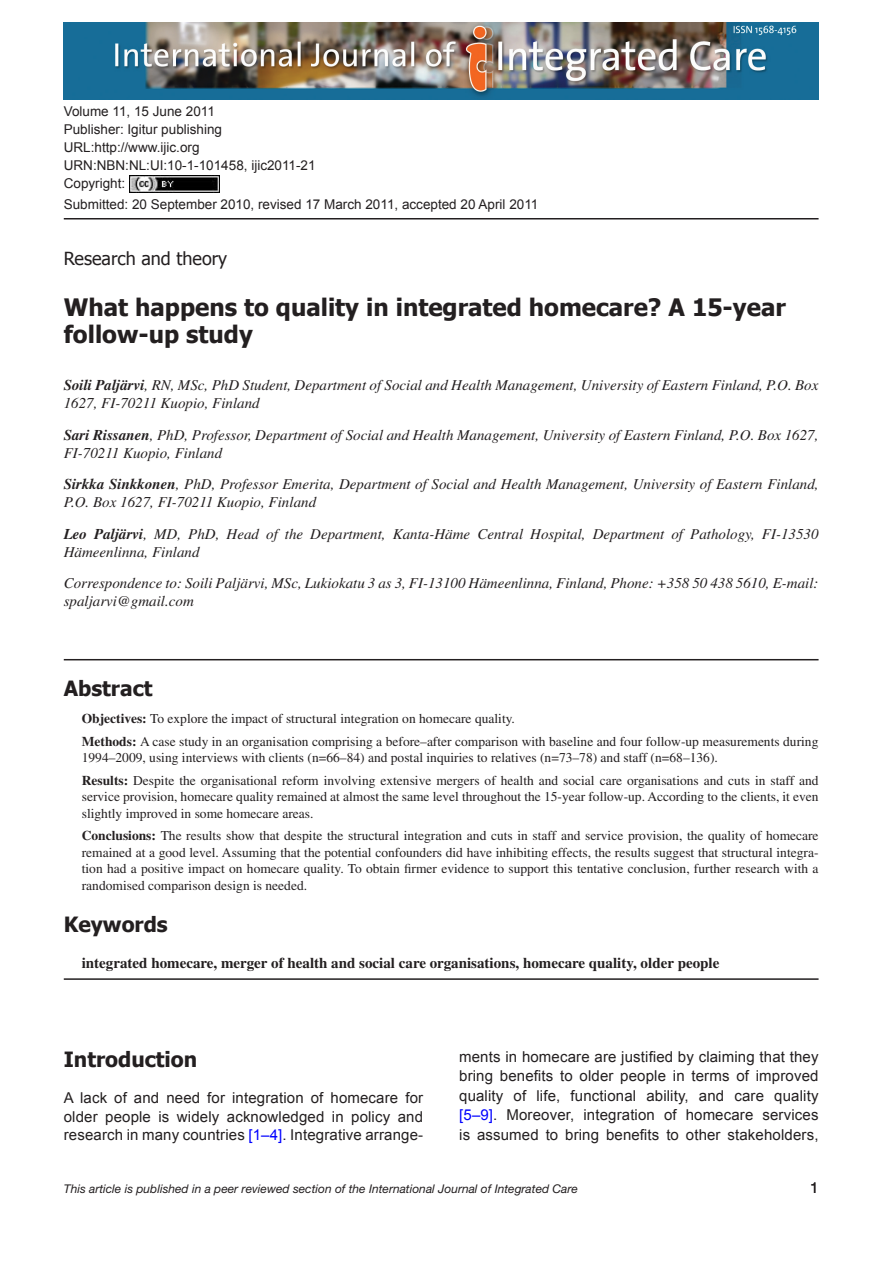
<style>
.page{position:relative;width:893px;height:1263px;background:#fff}
.page>*{position:absolute;margin:0;border:0;box-sizing:border-box;transform-origin:0 0}
.t1{font:700 24px/27px "Tahoma";color:#231f20}
.t2{font:700 21px "Tahoma";color:#231f20}
.t3{font:18px "Tahoma";color:#231f20}
.t4{font:italic 15px/18px "Times";color:#231f20}
.t5{font:15px/19.5px "Arial";letter-spacing:.01em;color:#231f20;text-align:justify}
.t6{font:700 15px "Times";color:#231f20}
.t7{font:15px "Helvetica Neue";color:#231f20}
.t8{font:13.5px/16.5px "Times";color:#231f20}
.t9{font:13.5px/18px "Arial";color:#231f20}
.t10{font:italic 12px "Helvetica Neue";color:#231f20}
.s1{font-weight:700}
.s2{color:#00f}
</style>
<div class="page">
<hr style="left:64px;top:218px;width:755px;height:1px;background:#231f20">
<img style="left:129px;top:176px;width:90px;height:16px">
<img style="left:64px;top:23px;width:755px;height:77px">
<hr style="left:64px;top:659px;width:755px;height:1px;background:#231f20">
<hr style="left:64px;top:978px;width:755px;height:2px;background:#231f20">
<p class="t9" style="left:64px;top:102px;width:253px">Volume 11, 15 June 2011<br>Publisher: Igitur publishing<br>URL:http://www.ijic.org<br>URN:NBN:NL:UI:10-1-101458, ijic2011-21<br>Copyright:</p>
<p class="t9" style="left:64px;top:195px;width:476px">Submitted: 20 September 2010, revised 17 March 2011, accepted 20 April 2011</p>
<h3 class="t3" style="left:64px;top:246px;width:165px">Research and theory</h3>
<h1 class="t1" style="left:64px;top:292px;width:723px">What happens to quality in integrated homecare? A 15-year follow-up study</h1>
<p class="t4" style="left:64px;top:376px;width:756px"><span class="s1">Soili Paljärvi</span>, RN, MSc, PhD Student, Department of Social and Health Management, University of Eastern Finland, P.O. Box<br>1627, FI-70211 Kuopio, Finland</p>
<p class="t4" style="left:64px;top:426px;width:756px"><span class="s1">Sari Rissanen</span>, PhD, Professor, Department of Social and Health Management, University of Eastern Finland, P.O. Box 1627,<br>FI-70211 Kuopio, Finland</p>
<p class="t4" style="left:64px;top:475px;width:756px"><span class="s1">Sirkka Sinkkonen</span>, PhD, Professor Emerita, Department of Social and Health Management, University of Eastern Finland,<br>P.O. Box 1627, FI-70211 Kuopio, Finland</p>
<p class="t4" style="left:64px;top:525px;width:756px"><span class="s1">Leo Paljärvi</span>, MD, PhD, Head of the Department, Kanta-Häme Central Hospital, Department of Pathology, FI-13530<br>Hämeenlinna, Finland</p>
<p class="t4" style="left:64px;top:574px;width:756px">Correspondence to: Soili Paljärvi, MSc, Lukiokatu 3 as 3, FI-13100 Hämeenlinna, Finland, Phone: +358 50 438 5610, E-mail: spaljarvi@gmail.com</p>
<h2 class="t2" style="left:64px;top:674px;width:90px">Abstract</h2>
<p class="t8" style="left:82px;top:708px;width:738px;line-height:22.5px"><span class="s1">Objectives:</span> To explore the impact of structural integration on homecare quality.<br><span class="s1">Methods:</span> A case study in an organisation comprising a before–after comparison with baseline and four follow-up measurements during</p>
<p class="t8" style="left:82px;top:747px;width:738px;line-height:22.5px">1994–2009, using interviews with clients (n=66–84) and postal inquiries to relatives (n=73–78) and staff (n=68–136).<br><span class="s1">Results:</span> Despite the organisational reform involving extensive mergers of health and social care organisations and cuts in staff and</p>
<p class="t8" style="left:82px;top:789px;width:738px">service provision, homecare quality remained at almost the same level throughout the 15-year follow-up. According to the clients, it even slightly improved in some homecare areas.</p>
<p class="t8" style="left:82px;top:828px;width:738px;text-align:justify"><span class="s1">Conclusions:</span> The results show that despite the structural integration and cuts in staff and service provision, the quality of homecare remained at a good level. Assuming that the potential confounders did have inhibiting effects, the results suggest that structural integra&shy;tion had a positive impact on homecare quality. To obtain firmer evidence to support this tentative conclusion, further research with a randomised comparison design is needed.</p>
<h2 class="t2" style="left:64px;top:910px;width:105px">Keywords</h2>
<p class="t6" style="left:82px;top:954px;width:639px">integrated homecare, merger of health and social care organisations, homecare quality, older people</p>
<p class="t5" style="left:459px;top:1047px;width:361px">ments in homecare are justified by claiming that they bring benefits to older people in terms of improved quality of life, functional ability, and care quality <span class="s2">[5–9]</span>. Moreover, integration of homecare services is assumed to bring benefits to other stakeholders,</p>
<p class="t7" style="left:810px;top:1178px;width:10px">1</p>
<h2 class="t2" style="left:64px;top:1045px;width:135px">Introduction</h2>
<p class="t5" style="left:64px;top:1089px;width:361px;line-height:18.3px">A lack of and need for integration of homecare for older people is widely acknowledged in policy and research in many countries <span class="s2">[1–4]</span>. Integrative arrange-</p>
<p class="t10" style="left:64px;top:1181px;width:516px">This article is published in a peer reviewed section of the International Journal of Integrated Care</p>
</div>
